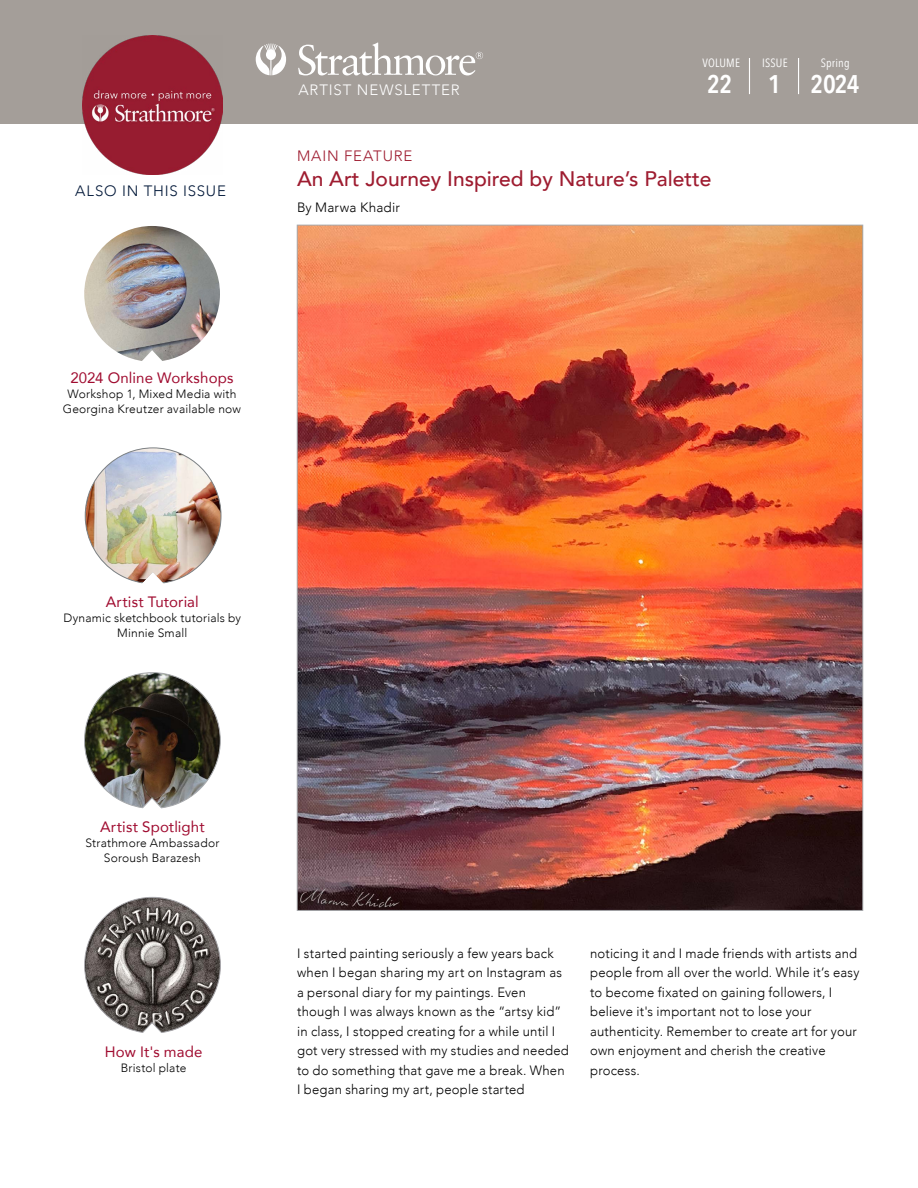
<style>
.page{position:relative;width:918px;height:1188px;background:#fff}
.page>*{position:absolute;margin:0;border:0;box-sizing:border-box;transform-origin:0 0}
.t1{font:600 25.5px "Avenir Next Condensed";letter-spacing:-.02em;color:#fff}
.t2{font:500 21px "Avenir";color:#9e1c30}
.t3{font:15px "Avenir";letter-spacing:.01em;color:#a00c30}
.t4{font:300 15px "Avenir";letter-spacing:.055em;color:#fff}
.t5{font:300 15px "Avenir";letter-spacing:.05em;color:#001738}
.t6{font:300 15px "Avenir";letter-spacing:.055em;color:#9e1c30}
.t7{font:300 13.5px/19.5px "Avenir";letter-spacing:.015em;color:#000}
.t8{font:300 12px/15px "Avenir";letter-spacing:.02em;color:#000;text-align:center}
.t9{font:12px "Avenir Next Condensed";letter-spacing:.015em;color:#fff}
</style>
<div class="page">
<div style="left:0;top:0;width:918px;height:123px;background:#a49e99"></div>
<svg style="left:298px;top:42px;width:185px;height:33px"></svg>
<svg style="left:256px;top:43px;width:30px;height:32px"></svg>
<hr style="left:749px;top:58px;width:1px;height:36px;background:#fff">
<hr style="left:798px;top:58px;width:1px;height:36px;background:#fff">
<img style="left:82px;top:35px;width:140px;height:140px">
<svg style="left:84px;top:897px;width:137px;height:136px"></svg>
<img style="left:299px;top:227px;width:562px;height:682px">
<img style="left:84px;top:672px;width:137px;height:136px">
<img style="left:85px;top:448px;width:136px;height:136px">
<img style="left:84px;top:226px;width:136px;height:136px;border-radius:68px">
<svg style="left:141px;top:350px;width:22px;height:12px"></svg>
<p class="t5" style="left:75px;top:182px;width:152px">ALSO IN THIS ISSUE</p>
<p class="t9" style="left:702px;top:53px;width:39px">VOLUME</p>
<p class="t4" style="left:298px;top:81px;width:163px">ARTIST NEWSLETTER</p>
<h1 class="t1" style="left:707px;top:62px;width:27px">22</h1>
<p class="t6" style="left:297px;top:147px;width:117px">MAIN FEATURE</p>
<h2 class="t2" style="left:297px;top:161px;width:416px">An Art Journey Inspired by Nature’s Palette</h2>
<p class="t7" style="left:297px;top:197px;width:104px">By Marwa Khadir</p>
<p class="t9" style="left:762px;top:53px;width:27px">ISSUE</p>
<h1 class="t1" style="left:768px;top:62px;width:14px">1</h1>
<p class="t9" style="left:821px;top:53px;width:30px">Spring</p>
<h1 class="t1" style="left:811px;top:62px;width:50px">2024</h1>
<p class="t3" style="left:70px;top:365px;width:164px">2024 Online Workshops</p>
<p class="t8" style="left:63px;top:386px;width:180px">Workshop 1, Mixed Media with<br>Georgina Kreutzer available now</p>
<p class="t3" style="left:106px;top:590px;width:94px">Artist Tutorial</p>
<p class="t8" style="left:63px;top:611px;width:179px">Dynamic sketchbook tutorials by<br>Minnie Small</p>
<p class="t3" style="left:100px;top:815px;width:106px">Artist Spotlight</p>
<p class="t8" style="left:85px;top:836px;width:135px">Strathmore Ambassador<br>Soroush Barazesh</p>
<p class="t3" style="left:105px;top:1039px;width:99px">How It's made</p>
<p class="t8" style="left:121px;top:1060px;width:67px">Bristol plate</p>
<p class="t7" style="left:297px;top:944px;width:273px">I started painting seriously a few years back when I began sharing my art on Instagram as a personal diary for my paintings. Even though I was always known as the “artsy kid” in class, I stopped creating for a while until I got very stressed with my studies and needed to do something that gave me a break. When I began sharing my art, people started</p>
<p class="t7" style="left:590px;top:944px;width:271px">noticing it and I made friends with artists and people from all over the world. While it’s easy to become fixated on gaining followers, I believe it's important not to lose your authenticity. Remember to create art for your own enjoyment and cherish the creative process.</p>
</div>
